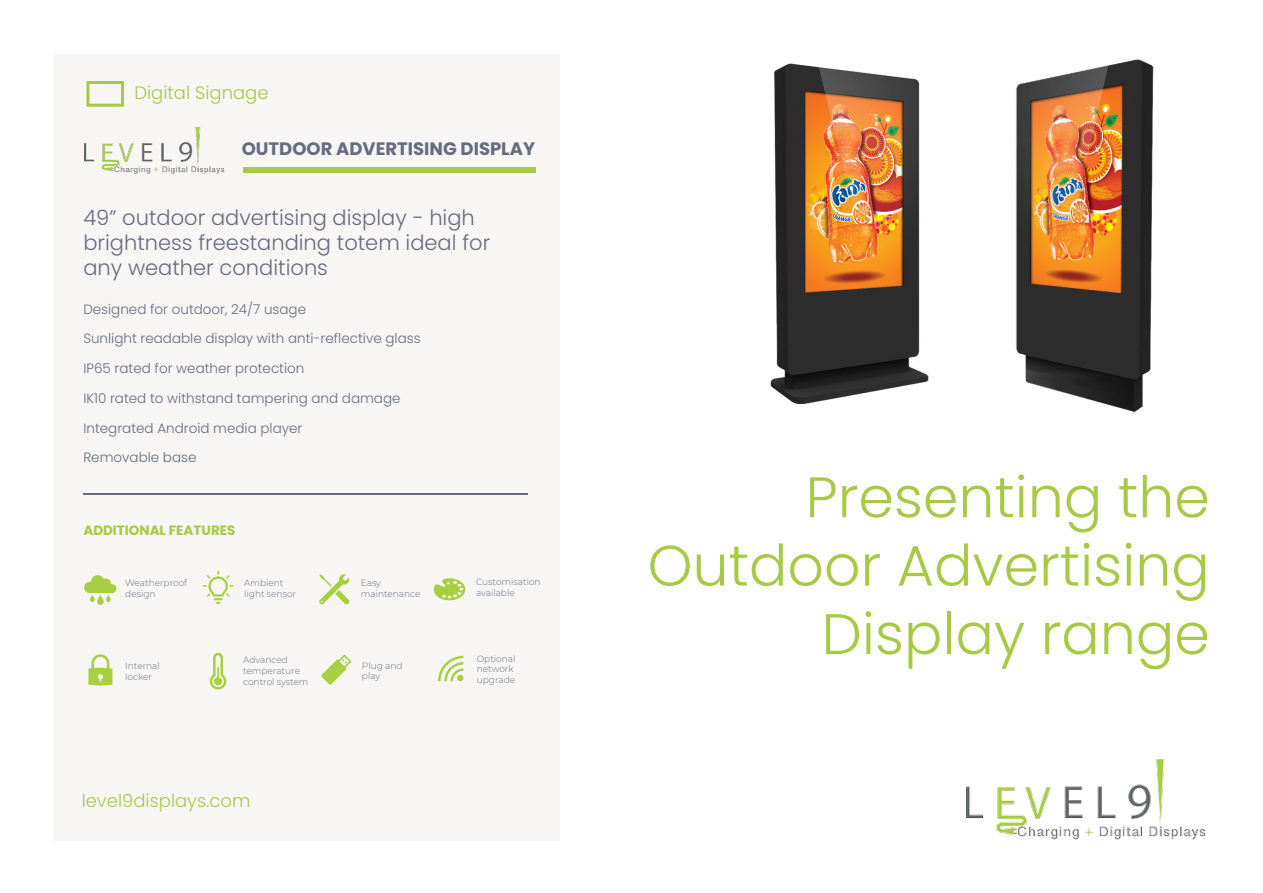
<style>
.page{position:relative;width:1263px;height:893px;background:#fff}
.page>*{position:absolute;margin:0;border:0;box-sizing:border-box;transform-origin:0 0}
.t1{font:300 57px/68.4px "Poppins";color:#a7c944;text-align:right}
.t2{font:300 21px/25.2px "Poppins";color:#666c7e}
.t3{font:700 18px "Poppins";color:#666c7e}
.t4{font:300 18px "Poppins";color:#a7c949}
.t5{font:300 18px "Poppins";color:#a7c944}
.t6{font:300 13.5px/29.7px "Poppins";color:#676d7f}
.t7{font:700 13.5px "Poppins";color:#a7c944}
.t8{font:300 9px/10.8px "Montserrat";color:#676d7f}
</style>
<div class="page">
<div style="left:54px;top:54px;width:505px;height:786px;background:#f7f6f5"></div>
<div style="left:86px;top:81px;width:38px;height:26px;border:3px solid #a7c944"></div>
<div style="left:243px;top:167px;width:292px;height:6px;background:#a7c944"></div>
<hr style="left:83px;top:493px;width:445px;height:2px;background:#676d7f">
<img style="left:770px;top:63px;width:159px;height:342px">
<img style="left:1016px;top:59px;width:138px;height:354px">
<img style="left:967px;top:759px;width:239px;height:81px">
<img style="left:84px;top:127px;width:141px;height:47px">
<div style="left:97px;top:595px;width:7px;height:10px;background:#a8cf40;border-radius:3px"></div>
<svg style="left:84px;top:575px;width:32px;height:27px"></svg>
<svg style="left:203px;top:571px;width:31px;height:33px"></svg>
<svg style="left:319px;top:574px;width:31px;height:31px"></svg>
<svg style="left:434px;top:578px;width:31px;height:22px"></svg>
<svg style="left:88px;top:654px;width:24px;height:32px"></svg>
<svg style="left:209px;top:653px;width:18px;height:36px"></svg>
<svg style="left:321px;top:654px;width:31px;height:31px"></svg>
<svg style="left:438px;top:656px;width:25px;height:25px"></svg>
<h3 class="t5" style="left:134px;top:82px;width:136px">Digital Signage</h3>
<h3 class="t3" style="left:242px;top:138px;width:295px">OUTDOOR ADVERTISING DISPLAY</h3>
<h2 class="t2" style="left:83px;top:205px;width:408px">49” outdoor advertising display - high brightness freestanding totem ideal for any weather conditions</h2>
<p class="t6" style="left:83px;top:294px;width:339px">Designed for outdoor, 24/7 usage<br>Sunlight readable display with anti-reflective glass</p>
<p class="t6" style="left:83px;top:354px;width:319px">IP65 rated for weather protection<br>IK10 rated to withstand tampering and damage</p>
<p class="t6" style="left:83px;top:413px;width:221px">Integrated Android media player<br>Removable base</p>
<p class="t7" style="left:83px;top:522px;width:154px">ADDITIONAL FEATURES</p>
<p class="t8" style="left:125px;top:577px;width:63px">Weatherproof design</p>
<p class="t8" style="left:244px;top:577px;width:53px">Ambient light sensor</p>
<p class="t8" style="left:361px;top:577px;width:61px">Easy maintenance</p>
<p class="t8" style="left:476px;top:576px;width:66px">Customisation available</p>
<p class="t8" style="left:125px;top:660px;width:36px">Internal locker</p>
<p class="t8" style="left:243px;top:654px;width:67px">Advanced temperature control system</p>
<p class="t8" style="left:362px;top:660px;width:42px">Plug and play</p>
<p class="t8" style="left:477px;top:653px;width:40px">Optional network upgrade</p>
<h3 class="t4" style="left:82px;top:790px;width:170px">level9displays.com</h3>
<h1 class="t1" style="left:648px;top:463px;width:564px">Presenting the<br>Outdoor Advertising<br>Display range</h1>
</div>
